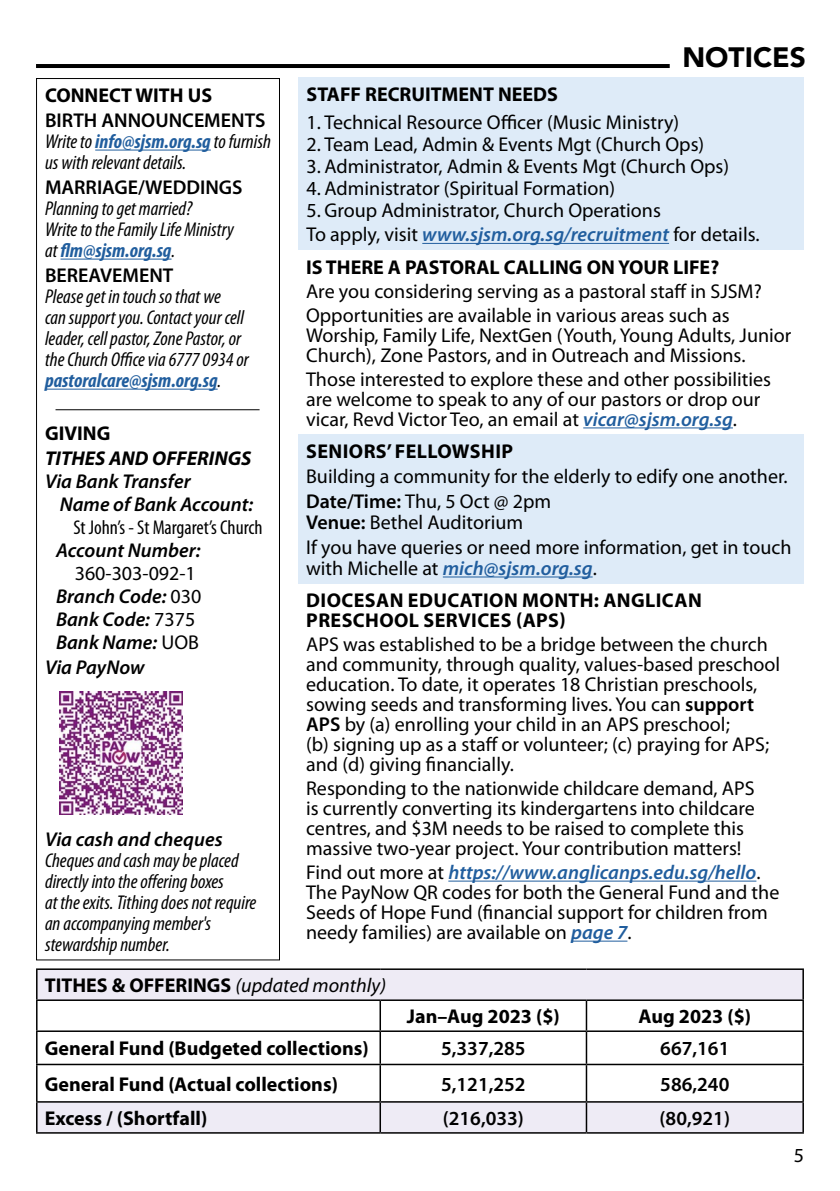
<style>
.page{position:relative;width:840px;height:1191px;background:#fff}
.page>*{position:absolute;margin:0;border:0;box-sizing:border-box;transform-origin:0 0}
.t1{font:900 28px "Avenir";color:#000}
.t2{font:20px/20px "Myriad Pro";color:#000}
.t3{font:italic condensed 20px/21px "Myriad Pro";color:#000}
.t4{font:700 20px "Myriad Pro";color:#000}
.t5{font:italic 600 20px/23px "Myriad Pro";color:#000}
.t6{font:600 20px "Myriad Pro";color:#000}
.t7{font:700 20px/20px "Myriad Pro";letter-spacing:.02em;color:#000}
.t8{font:italic 600 20px "Myriad Pro";color:#215e9e}
.t9{font:condensed 20px "Myriad Pro";color:#000}
.t10{font:italic 700 20px "Myriad Pro";color:#000}
.s1{font-weight:600;font-style:normal;font-stretch:normal}
.s2{font-weight:700;color:#215e9e}
.s3{font-weight:400;font-style:normal}
.s4{font-weight:600;font-style:italic;color:#215e9e}
.s5{font-weight:600}
.s6{font-weight:400;font-style:normal;color:#000}
.s7{font-weight:400;font-style:italic}
</style>
<div class="page">
<hr style="left:36px;top:64px;width:633px;height:4px;background:#000">
<hr style="left:95px;top:150px;width:116px;height:1px;background:#215e9e">
<hr style="left:60px;top:259px;width:111px;height:1px;background:#215e9e">
<hr style="left:45px;top:389px;width:172px;height:1px;background:#215e9e">
<img style="left:60px;top:691px;width:123px;height:123px">
<div style="left:36px;top:78px;width:244px;height:882px;border:1px solid #000"></div>
<hr style="left:55px;top:409px;width:204px;height:1px;background:#000">
<hr style="left:583px;top:427px;width:149px;height:1px;background:#215e9e">
<div style="left:37px;top:969px;width:765px;height:31px;background:#eeebf5"></div>
<div style="left:38px;top:1102px;width:764px;height:30px;background:#eeebf5"></div>
<hr style="left:36px;top:1001px;width:2px;height:29px;background:#000">
<hr style="left:379px;top:1001px;width:2px;height:29px;background:#000">
<hr style="left:585px;top:1001px;width:2px;height:29px;background:#000">
<svg style="left:802px;top:970px;width:1px;height:60px"></svg>
<hr style="left:36px;top:1030px;width:344px;height:2px;background:#000">
<hr style="left:36px;top:1032px;width:2px;height:31px;background:#000">
<hr style="left:379px;top:1032px;width:2px;height:31px;background:#000">
<hr style="left:585px;top:1032px;width:2px;height:31px;background:#000">
<hr style="left:802px;top:1032px;width:1px;height:31px;background:#000">
<hr style="left:36px;top:1063px;width:344px;height:2px;background:#000">
<hr style="left:36px;top:1065px;width:2px;height:36px;background:#000">
<hr style="left:379px;top:1065px;width:2px;height:36px;background:#000">
<hr style="left:585px;top:1065px;width:2px;height:36px;background:#000">
<hr style="left:802px;top:1065px;width:1px;height:36px;background:#000">
<hr style="left:36px;top:1101px;width:344px;height:1px;background:#000">
<hr style="left:36px;top:1102px;width:2px;height:30px;background:#000">
<hr style="left:380px;top:1101px;width:206px;height:1px;background:#000">
<hr style="left:379px;top:1102px;width:2px;height:30px;background:#000">
<hr style="left:586px;top:1101px;width:217px;height:1px;background:#000">
<hr style="left:585px;top:1102px;width:2px;height:30px;background:#000">
<hr style="left:802px;top:1102px;width:1px;height:30px;background:#000">
<hr style="left:36px;top:1132px;width:344px;height:1px;background:#000">
<hr style="left:380px;top:1132px;width:206px;height:1px;background:#000">
<hr style="left:586px;top:1132px;width:217px;height:1px;background:#000">
<hr style="left:36px;top:968px;width:344px;height:2px;background:#000">
<hr style="left:36px;top:970px;width:2px;height:29px;background:#000">
<hr style="left:380px;top:968px;width:206px;height:2px;background:#000">
<hr style="left:586px;top:968px;width:217px;height:2px;background:#000">
<hr style="left:36px;top:999px;width:344px;height:2px;background:#000">
<hr style="left:380px;top:999px;width:206px;height:2px;background:#000">
<hr style="left:586px;top:999px;width:217px;height:2px;background:#000">
<hr style="left:380px;top:1030px;width:206px;height:2px;background:#000">
<hr style="left:586px;top:1030px;width:217px;height:2px;background:#000">
<hr style="left:380px;top:1063px;width:206px;height:2px;background:#000">
<hr style="left:586px;top:1063px;width:217px;height:2px;background:#000">
<hr style="left:448px;top:880px;width:308px;height:1px;background:#215e9e">
<hr style="left:571px;top:940px;width:56px;height:1px;background:#215e9e">
<div style="left:298px;top:78px;width:505px;height:172px;background:#deebf8"></div>
<hr style="left:422px;top:243px;width:246px;height:1px;background:#215e9e">
<div style="left:297px;top:434px;width:506px;height:149px;background:#deebf8"></div>
<hr style="left:442px;top:576px;width:150px;height:1px;background:#215e9e">
<p class="t4" style="left:45px;top:82px;width:169px">CONNECT WITH US</p>
<p class="t3" style="left:45px;top:110px;width:227px"><span class="s1">BIRTH ANNOUNCEMENTS<br></span>Write to <span class="s2">info@sjsm.org.sg</span> to furnish us with relevant details.</p>
<p class="t6" style="left:45px;top:175px;width:199px">MARRIAGE/WEDDINGS</p>
<p class="t3" style="left:45px;top:198px;width:190px">Planning to get married?<br>Write to the Family Life Ministry at <span class="s2">flm@sjsm.org.sg</span>.</p>
<p class="t6" style="left:45px;top:263px;width:130px">BEREAVEMENT</p>
<p class="t3" style="left:45px;top:286px;width:205px">Please get in touch so that we<br>can support you. Contact your cell leader, cell pastor, Zone Pastor, or the Church Office via 6777 0934 or <span class="s2">pastoralcare@sjsm.org.sg</span>.</p>
<p class="t4" style="left:45px;top:420px;width:67px">GIVING</p>
<p class="t10" style="left:45px;top:445px;width:208px">TITHES AND OFFERINGS</p>
<p class="t5" style="left:60px;top:469px;width:195px;text-indent:-15px">Via Bank Transfer<br>Name of Bank Account:</p>
<p class="t9" style="left:73px;top:515px;width:190px">St John’s - St Margaret’s Church</p>
<p class="t5" style="left:56px;top:538px;width:146px">Account Number:</p>
<p class="t5" style="left:56px;top:561px;width:147px;text-indent:19px"><span class="s3">360-303-092-1<br></span>Branch Code: <span class="s3">030<br></span>Bank Code: <span class="s3">7375<br></span>Bank Name: <span class="s3">UOB</span></p>
<p class="t5" style="left:45px;top:655px;width:101px">Via PayNow</p>
<p class="t5" style="left:45px;top:827px;width:179px">Via cash and cheques</p>
<p class="t3" style="left:45px;top:850px;width:213px">Cheques and cash may be placed directly into the offering boxes<br>at the exits. Tithing does not require an accompanying member's stewardship number.</p>
<h1 class="t1" style="left:682px;top:34px;width:125px">NOTICES</h1>
<p class="t4" style="left:306px;top:82px;width:253px">STAFF RECRUITMENT NEEDS</p>
<p class="t2" style="left:306px;top:112px;width:374px">1. Technical Resource Officer (Music Ministry)</p>
<p class="t2" style="left:306px;top:134px;width:399px">2. Team Lead, Admin &amp; Events Mgt (Church Ops)</p>
<p class="t2" style="left:306px;top:156px;width:424px">3. Administrator, Admin &amp; Events Mgt (Church Ops)</p>
<p class="t2" style="left:306px;top:178px;width:310px">4. Administrator (Spiritual Formation)</p>
<p class="t2" style="left:306px;top:198px;width:454px;line-height:24px">5. Group Administrator, Church Operations<br>To apply, visit <span class="s4">www.sjsm.org.sg/recruitment</span> for details.</p>
<p class="t4" style="left:306px;top:254px;width:414px">IS THERE A PASTORAL CALLING ON YOUR LIFE?</p>
<p class="t2" style="left:306px;top:279px;width:457px;line-height:24px">Are you considering serving as a pastoral staff in SJSM?<br>Opportunities are available in various areas such as</p>
<p class="t2" style="left:306px;top:325px;width:486px">Worship, Family Life, NextGen (Youth, Young Adults, Junior<br>Church), Zone Pastors, and in Outreach and Missions.</p>
<p class="t2" style="left:306px;top:369px;width:466px">Those interested to explore these and other possibilities are welcome to speak to any of our pastors or drop our vicar, Revd Victor Teo, an email at <span class="s4">vicar@sjsm.org.sg</span>.</p>
<p class="t7" style="left:306px;top:440px;width:208px">SENIORS’ FELLOWSHIP</p>
<p class="t2" style="left:306px;top:463px;width:483px;line-height:25px">Building a community for the elderly to edify one another.<br><span class="s5">Date/Time:</span> Thu, 5 Oct @ 2pm</p>
<p class="t2" style="left:306px;top:509px;width:486px;line-height:25px"><span class="s5">Venue:</span> Bethel Auditorium<br>If you have queries or need more information, get in touch</p>
<p class="t8" style="left:306px;top:555px;width:292px"><span class="s6">with Michelle at</span> mich@sjsm.org.sg<span class="s6">.</span></p>
<p class="t7" style="left:306px;top:589px;width:397px">DIOCESAN EDUCATION MONTH: ANGLICAN<br>PRESCHOOL SERVICES (APS)</p>
<p class="t2" style="left:306px;top:634px;width:475px">APS was established to be a bridge between the church and community, through quality, values-based preschool education. To date, it operates 18 Christian preschools, sowing seeds and transforming lives. You can <span class="s5">support APS</span> by (a) enrolling your child in an APS preschool;<br>(b) signing up as a staff or volunteer; (c) praying for APS; and (d) giving financially.</p>
<p class="t2" style="left:306px;top:778px;width:450px">Responding to the nationwide childcare demand, APS is currently converting its kindergartens into childcare centres, and $3M needs to be raised to complete this massive two-year project. Your contribution matters!</p>
<p class="t2" style="left:306px;top:862px;width:474px">Find out more at <span class="s4">https://www.anglicanps.edu.sg/hello</span>.<br>The PayNow QR codes for both the General Fund and the Seeds of Hope Fund (financial support for children from needy families) are available on <span class="s4">page 7</span>.</p>
<p class="t4" style="left:45px;top:972px;width:342px">TITHES &amp; OFFERINGS <span class="s7">(updated monthly)</span></p>
<p class="t4" style="left:407px;top:1003px;width:154px">Jan–Aug 2023 ($)</p>
<p class="t4" style="left:638px;top:1003px;width:114px">Aug 2023 ($)</p>
<p class="t4" style="left:45px;top:1035px;width:325px">General Fund (Budgeted collections)</p>
<p class="t6" style="left:441px;top:1036px;width:86px">5,337,285</p>
<p class="t6" style="left:660px;top:1036px;width:71px">667,161</p>
<p class="t4" style="left:45px;top:1070px;width:294px">General Fund (Actual collections)</p>
<p class="t6" style="left:441px;top:1071px;width:86px">5,121,252</p>
<p class="t6" style="left:660px;top:1071px;width:71px">586,240</p>
<p class="t4" style="left:45px;top:1105px;width:164px">Excess / (Shortfall)</p>
<p class="t6" style="left:442px;top:1105px;width:83px">(216,033)</p>
<p class="t6" style="left:659px;top:1105px;width:72px">(80,921)</p>
<p class="t2" style="left:793px;top:1145px;width:12px">5</p>
</div>
